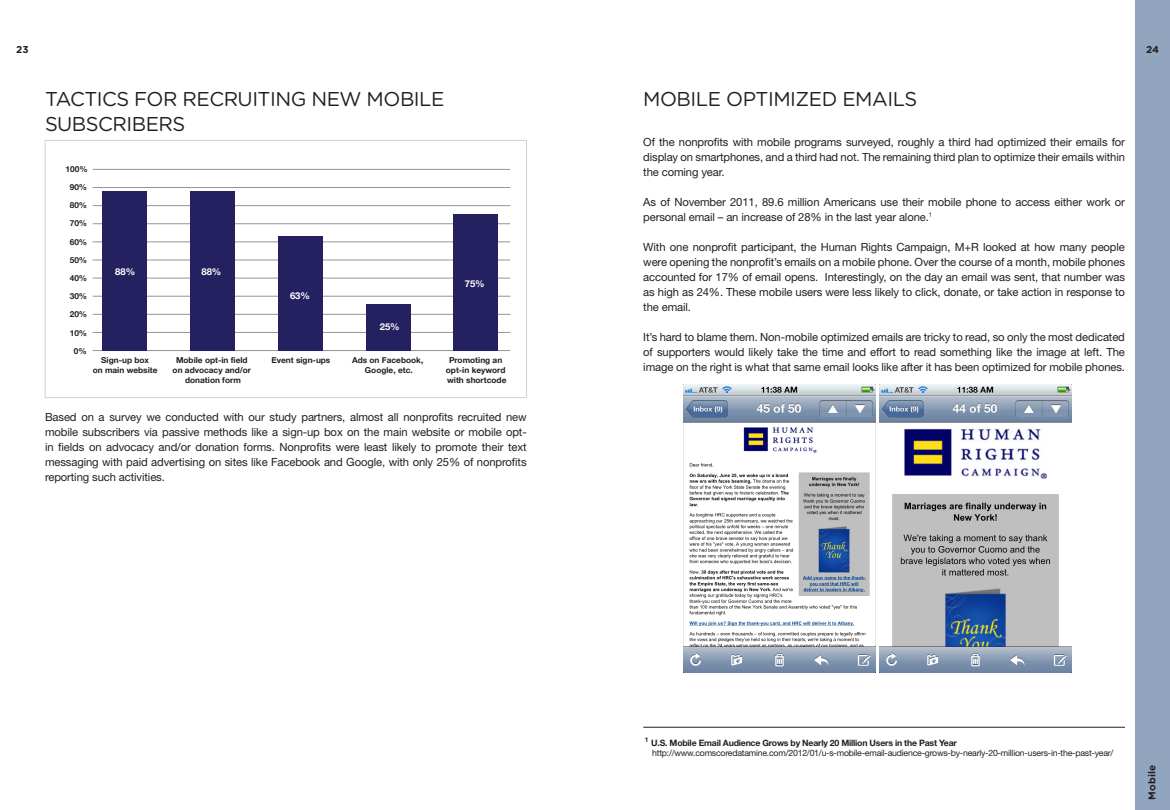
<style>
.page{position:relative;width:1170px;height:810px;background:#fff}
.page>*{position:absolute;margin:0;border:0;box-sizing:border-box;transform-origin:0 0}
.t1{font:20px/25px "Gotham Rounded";letter-spacing:-.025em;color:#231f20}
.t2{font:11.25px/15px "Helvetica Neue LT Std";letter-spacing:-.01em;color:#231f20;text-align:justify}
.t3{font:700 10px "Gotham Rounded";letter-spacing:.02em;color:#231f20}
.t4{font:700 9.38px "Helvetica Neue";color:#fff}
.t5{font:8.75px/10px "Helvetica Neue LT Std";letter-spacing:-.025em;color:#231f20}
.t6{font:700 8.25px/9.9px "Helvetica Neue";color:#231f20;text-align:center}
.s1{font-weight:700}
</style>
<div class="page">
<div style="left:1136px;top:0;width:34px;height:810px;background:#91a5be"></div>
<hr style="left:643px;top:727px;width:482px;height:1px;background:#231f20">
<img style="left:879px;top:384px;width:192px;height:288px">
<img style="left:684px;top:384px;width:192px;height:288px">
<div style="left:45px;top:140px;width:482px;height:258px;background:#fff;border:1px solid #d1d2d4"></div>
<hr style="left:93px;top:242px;width:417px;height:1px;background:#939598">
<hr style="left:93px;top:260px;width:417px;height:1px;background:#939598">
<hr style="left:93px;top:278px;width:417px;height:1px;background:#939598">
<hr style="left:93px;top:296px;width:417px;height:1px;background:#939598">
<hr style="left:93px;top:314px;width:417px;height:1px;background:#939598">
<hr style="left:93px;top:332px;width:417px;height:1px;background:#939598">
<hr style="left:93px;top:223px;width:417px;height:1px;background:#939598">
<hr style="left:93px;top:350px;width:417px;height:1px;background:#939598">
<hr style="left:93px;top:205px;width:417px;height:1px;background:#939598">
<hr style="left:93px;top:187px;width:417px;height:1px;background:#939598">
<hr style="left:93px;top:169px;width:417px;height:1px;background:#939598">
<div style="left:102px;top:191px;width:45px;height:160px;background:#252161"></div>
<div style="left:190px;top:191px;width:45px;height:160px;background:#252161"></div>
<div style="left:278px;top:237px;width:45px;height:114px;background:#252161"></div>
<div style="left:366px;top:304px;width:44px;height:47px;background:#252161"></div>
<div style="left:453px;top:214px;width:45px;height:137px;background:#252161"></div>
<p class="t3" style="left:16px;top:42px;width:14px">23</p>
<p class="t3" style="left:1146px;top:42px;width:14px">24</p>
<p class="t1" style="left:45px;top:86px;width:401px">TACTICS FOR RECRUITING NEW MOBILE<br>SUBSCRIBERS</p>
<p class="t6" style="left:66px;top:163px;width:24px">100%</p>
<p class="t6" style="left:70px;top:182px;width:19px">90%</p>
<p class="t6" style="left:70px;top:200px;width:19px">80%</p>
<p class="t6" style="left:70px;top:218px;width:19px">70%</p>
<p class="t6" style="left:70px;top:236px;width:19px">60%</p>
<p class="t6" style="left:70px;top:254px;width:19px">50%</p>
<p class="t6" style="left:70px;top:273px;width:19px">40%</p>
<p class="t6" style="left:70px;top:291px;width:19px">30%</p>
<p class="t6" style="left:70px;top:309px;width:19px">20%</p>
<p class="t6" style="left:70px;top:327px;width:19px">10%</p>
<p class="t6" style="left:74px;top:346px;width:14px">0%</p>
<p class="t4" style="left:115px;top:263px;width:22px">88%</p>
<p class="t4" style="left:201px;top:263px;width:22px">88%</p>
<p class="t4" style="left:290px;top:287px;width:22px">63%</p>
<p class="t4" style="left:380px;top:319px;width:22px">25%</p>
<p class="t4" style="left:465px;top:275px;width:22px">75%</p>
<p class="t6" style="left:93px;top:355px;width:66px">Sign-up box<br>on main website</p>
<p class="t6" style="left:173px;top:355px;width:80px">Mobile opt-in field on advocacy and/or donation form</p>
<p class="t6" style="left:271px;top:355px;width:60px">Event sign-ups</p>
<p class="t6" style="left:352px;top:355px;width:73px">Ads on Facebook,<br>Google, etc.</p>
<p class="t6" style="left:446px;top:355px;width:62px">Promoting an opt-in keyword with shortcode</p>
<p class="t2" style="left:45px;top:409px;width:483px">Based on a survey we conducted with our study partners, almost all nonprofits recruited new mobile subscribers via passive methods like a sign-up box on the main website or mobile opt&shy;in fields on advocacy and/or donation forms. Nonprofits were least likely to promote their text messaging with paid advertising on sites like Facebook and Google, with only 25% of nonprofits reporting such activities.</p>
<p class="t1" style="left:643px;top:86px;width:276px">MOBILE OPTIMIZED EMAILS</p>
<p class="t2" style="left:643px;top:134px;width:483px">Of the nonprofits with mobile programs surveyed, roughly a third had optimized their emails for display on smartphones, and a third had not. The remaining third plan to optimize their emails within the coming year.</p>
<p class="t2" style="left:643px;top:194px;width:483px">As of November 2011, 89.6 million Americans use their mobile phone to access either work or personal email – an increase of 28% in the last year alone.<sup>1</sup></p>
<p class="t2" style="left:643px;top:239px;width:483px">With one nonprofit participant, the Human Rights Campaign, M+R looked at how many people were opening the nonprofit’s emails on a mobile phone. Over the course of a month, mobile phones accounted for 17% of email opens. Interestingly, on the day an email was sent, that number was as high as 24%. These mobile users were less likely to click, donate, or take action in response to the email.</p>
<p class="t2" style="left:643px;top:329px;width:483px">It’s hard to blame them. Non-mobile optimized emails are tricky to read, so only the most dedicated of supporters would likely take the time and effort to read something like the image at left. The image on the right is what that same email looks like after it has been optimized for mobile phones.</p>
<p class="t5" style="left:652px;top:738px;width:463px;text-indent:-7px"><sup>1</sup> <span class="s1">U.S. Mobile Email Audience Grows by Nearly 20 Million Users in the Past Year </span>http://www.comscoredatamine.com/2012/01/u-s-mobile-email-audience-grows-by-nearly-20-million-users-in-the-past-year/</p>
<p class="t3" style="left:1145px;top:800px;width:37px;rotate:-90deg">Mobile</p>
</div>
